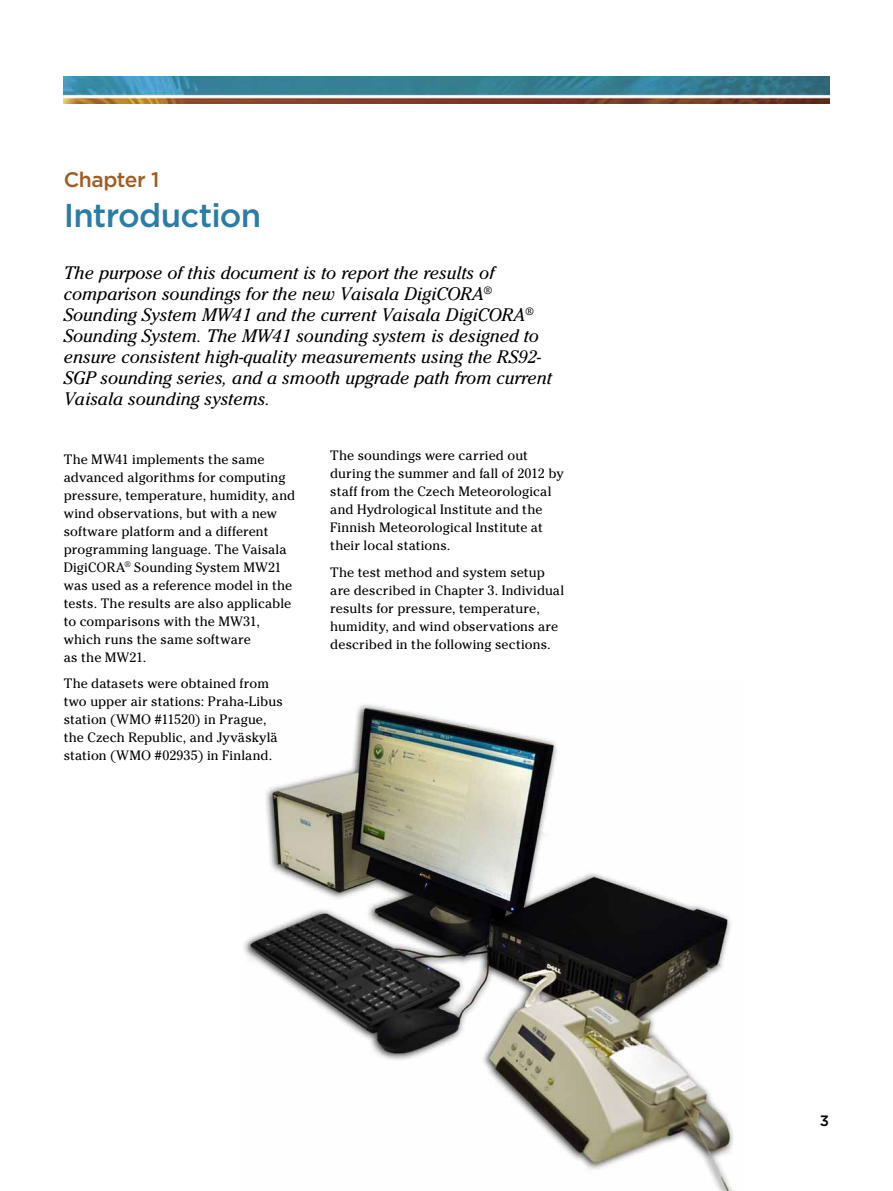
<style>
.page{position:relative;width:893px;height:1191px;background:#fff}
.page>*{position:absolute;margin:0;border:0;box-sizing:border-box;transform-origin:0 0}
.t1{font:500 33px "Gotham";letter-spacing:-.025em;color:#2a7da5}
.t2{font:500 21px "Gotham";letter-spacing:-.02em;color:#a15c1f}
.t3{font:italic 18px/21px "Cheltenham Std";color:#000}
.t4{font:500 15px "Gotham";color:#000}
.t5{font:13.5px/18px "Cheltenham Std";letter-spacing:.005em;color:#000}
</style>
<div class="page">
<img style="left:64px;top:77px;width:765px;height:27px">
<img style="left:243px;top:704px;width:491px;height:487px">
<h2 class="t2" style="left:64px;top:166px;width:97px">Chapter 1</h2>
<h1 class="t1" style="left:64px;top:194px;width:199px">Introduction</h1>
<p class="t3" style="left:64px;top:262px;width:490px">The purpose of this document is to report the results of comparison soundings for the new Vaisala DigiCORA<sup>® </sup>Sounding System MW41 and the current Vaisala DigiCORA<sup>® </sup>Sounding System. The MW41 sounding system is designed to ensure consistent high-quality measurements using the RS92- SGP sounding series, and a smooth upgrade path from current Vaisala sounding systems.</p>
<p class="t5" style="left:64px;top:450px;width:233px">The MW41 implements the same advanced algorithms for computing pressure, temperature, humidity, and wind observations, but with a new software platform and a different programming language. The Vaisala<br>DigiCORA<sup>®</sup> Sounding System MW21 was used as a reference model in the tests. The results are also applicable to comparisons with the MW31, which runs the same software<br>as the MW21.</p>
<p class="t5" style="left:64px;top:674px;width:221px">The datasets were obtained from two upper air stations: Praha-Libus station (WMO #11520) in Prague, the Czech Republic, and Jyväskylä station (WMO #02935) in Finland.</p>
<p class="t5" style="left:330px;top:447px;width:235px">The soundings were carried out during the summer and fall of 2012 by staff from the Czech Meteorological and Hydrological Institute and the Finnish Meteorological Institute at their local stations.</p>
<p class="t5" style="left:330px;top:563px;width:235px">The test method and system setup are described in Chapter 3. Individual results for pressure, temperature, humidity, and wind observations are described in the following sections.</p>
<p class="t4" style="left:820px;top:1111px;width:11px">3</p>
</div>
